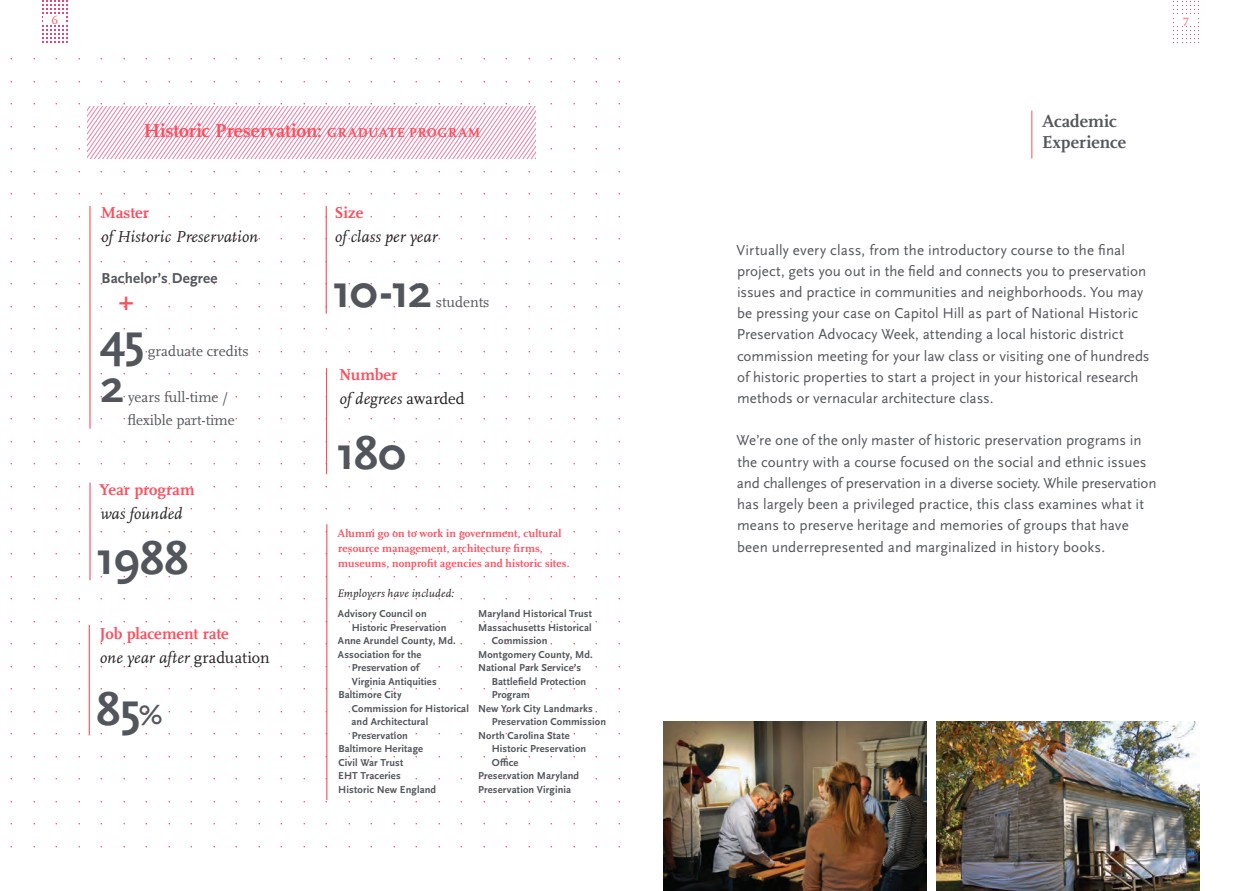
<style>
.page{position:relative;width:1242px;height:891px;background:#fff}
.page>*{position:absolute;margin:0;border:0;box-sizing:border-box;transform-origin:0 0}
.t1{font:700 48px "Scala Sans OT";letter-spacing:-.02em;color:#52555b}
.t2{font:700 28.35px "Scala OT";color:#fc4f5e}
.t3{font:700 19.5px "Scala OT";letter-spacing:-.005em;color:#fc4f5e}
.t4{font:700 18px "Scala OT";letter-spacing:.005em;color:#52555b}
.t5{font:italic 16.5px/24px "Scala OT";letter-spacing:.01em;color:#231f20}
.t6{font:700 16.5px/24px "Scala OT";letter-spacing:-.005em;color:#fc4f5e}
.t7{font:15px/21.1px "Scala Sans OT";color:#52555b}
.t8{font:15px/22.5px "Scala OT";color:#52555b}
.t9{font:700 15px "Scala Sans OT";letter-spacing:.02em;color:#52555b}
.t10{font:700 11.25px/15px "Scala OT";letter-spacing:.01em;color:#fc4f5e}
.t11{font:italic 11.25px "Scala OT";letter-spacing:.025em;color:#231f20}
.t12{font:11.25px "Scala OT";color:#fc4f5e}
.t13{font:700 10.5px "Scala Sans OT";letter-spacing:.015em;color:#52555b}
.s1{font-size:13.5px}
.s2{font-weight:700;font-style:normal;color:#fc4f5e}
.s3{font-weight:400;font-style:italic;color:#231f20}
.s4{font-weight:400;color:#231f20}
.s5{font-size:28.05px}
.s6{font-style:normal}
</style>
<div class="page">
<svg style="left:1173px;top:1px;width:26px;height:38px"></svg>
<div style="left:1175px;top:15px;width:23px;height:8px;background:#fff"></div>
<svg style="left:42px;top:0;width:26px;height:42px"></svg>
<div style="left:44px;top:15px;width:22px;height:9px;background:#fff"></div>
<hr style="left:1031px;top:111px;width:1px;height:48px;background:#fc4f5e">
<svg style="left:88px;top:106px;width:447px;height:53px"></svg>
<hr style="left:89px;top:625px;width:1px;height:110px;background:#fc4f5e">
<hr style="left:326px;top:524px;width:1px;height:276px;background:#fc4f5e">
<hr style="left:326px;top:206px;width:1px;height:108px;background:#fc4f5e">
<hr style="left:89px;top:483px;width:2px;height:97px;background:#fc4f5e">
<hr style="left:89px;top:206px;width:2px;height:223px;background:#fc4f5e">
<hr style="left:326px;top:368px;width:1px;height:106px;background:#fc4f5e">
<img style="left:663px;top:721px;width:263px;height:170px">
<img style="left:937px;top:721px;width:263px;height:170px">
<p class="t12" style="left:52px;top:14px;width:8px">6</p>
<p class="t12" style="left:1184px;top:14px;width:7px">7</p>
<p class="t3" style="left:144px;top:120px;width:338px">Historic Preservation: <span class="s1">GRADUATE PROGRAM</span></p>
<p class="t5" style="left:101px;top:201px;width:159px"><span class="s2">Master<br></span>of Historic Preservation</p>
<p class="t9" style="left:102px;top:270px;width:117px">Bachelor’s Degree</p>
<p class="t2" style="left:119px;top:285px;width:17px">+</p>
<p class="t1" style="left:100px;top:313px;width:46px">45</p>
<p class="t8" style="left:148px;top:340px;width:102px">graduate credits</p>
<p class="t1" style="left:101px;top:360px;width:25px">2</p>
<p class="t8" style="left:128px;top:387px;width:109px">years full-time / flexible part-time</p>
<p class="t6" style="left:99px;top:478px;width:97px">Year program <span class="s3">was founded</span></p>
<p class="t1" style="left:96px;top:531px;width:94px">1988</p>
<p class="t6" style="left:100px;top:622px;width:171px">Job placement rate<br><span class="s3">one year after</span> <span class="s4">graduation</span></p>
<p class="t1" style="left:97px;top:682px;width:67px">85<span class="s5">%</span></p>
<p class="t5" style="left:335px;top:201px;width:104px"><span class="s2">Size<br></span>of class per year</p>
<p class="t1" style="left:333px;top:264px;width:101px">10-12</p>
<p class="t8" style="left:436px;top:291px;width:55px">students</p>
<p class="t5" style="left:339px;top:363px;width:127px"><span class="s2">Number<br></span>of degrees <span class="s6">awarded</span></p>
<p class="t1" style="left:337px;top:427px;width:71px">180</p>
<p class="t10" style="left:337px;top:526px;width:234px">Alumni go on to work in government, cultural resource management, architecture firms, museums, nonprofit agencies and historic sites.</p>
<p class="t11" style="left:337px;top:587px;width:118px">Employers have included:</p>
<p class="t13" style="left:338px;top:608px;width:90px">Advisory Council on</p>
<p class="t13" style="left:352px;top:621px;width:96px">Historic Preservation</p>
<p class="t13" style="left:338px;top:635px;width:119px">Anne Arundel County, Md.</p>
<p class="t13" style="left:338px;top:648px;width:85px">Association for the</p>
<p class="t13" style="left:352px;top:662px;width:70px">Preservation of</p>
<p class="t13" style="left:352px;top:675px;width:87px">Virginia Antiquities</p>
<p class="t13" style="left:338px;top:689px;width:65px">Baltimore City</p>
<p class="t13" style="left:352px;top:702px;width:119px">Commission for Historical</p>
<p class="t13" style="left:352px;top:716px;width:78px">and Architectural</p>
<p class="t13" style="left:352px;top:729px;width:58px">Preservation</p>
<p class="t13" style="left:338px;top:743px;width:86px">Baltimore Heritage</p>
<p class="t13" style="left:338px;top:756px;width:67px">Civil War Trust</p>
<p class="t13" style="left:338px;top:770px;width:64px">EHT Traceries</p>
<p class="t13" style="left:338px;top:783px;width:99px">Historic New England</p>
<p class="t13" style="left:478px;top:608px;width:116px">Maryland Historical Trust</p>
<p class="t13" style="left:478px;top:621px;width:115px">Massachusetts Historical</p>
<p class="t13" style="left:492px;top:635px;width:57px">Commission</p>
<p class="t13" style="left:478px;top:648px;width:116px">Montgomery County, Md.</p>
<p class="t13" style="left:478px;top:662px;width:104px">National Park Service’s</p>
<p class="t13" style="left:492px;top:675px;width:96px">Battlefield Protection</p>
<p class="t13" style="left:492px;top:689px;width:40px">Program</p>
<p class="t13" style="left:478px;top:702px;width:116px">New York City Landmarks</p>
<p class="t13" style="left:492px;top:716px;width:116px">Preservation Commission</p>
<p class="t13" style="left:478px;top:730px;width:93px">North Carolina State</p>
<p class="t13" style="left:492px;top:743px;width:96px">Historic Preservation</p>
<p class="t13" style="left:492px;top:757px;width:28px">Office</p>
<p class="t13" style="left:478px;top:770px;width:102px">Preservation Maryland</p>
<p class="t13" style="left:478px;top:784px;width:95px">Preservation Virginia</p>
<p class="t4" style="left:1042px;top:111px;width:76px">Academic</p>
<p class="t4" style="left:1042px;top:132px;width:85px">Experience</p>
<p class="t7" style="left:737px;top:239px;width:415px">Virtually every class, from the introductory course to the final project, gets you out in the field and connects you to preservation issues and practice in communities and neighborhoods. You may be pressing your case on Capitol Hill as part of National Historic Preservation Advocacy Week, attending a local historic district commission meeting for your law class or visiting one of hundreds of historic properties to start a project in your historical research methods or vernacular architecture class.</p>
<p class="t7" style="left:737px;top:430px;width:422px">We’re one of the only master of historic preservation programs in the country with a course focused on the social and ethnic issues and challenges of preservation in a diverse society. While preservation has largely been a privileged practice, this class examines what it means to preserve heritage and memories of groups that have been underrepresented and marginalized in history books.</p>
</div>
